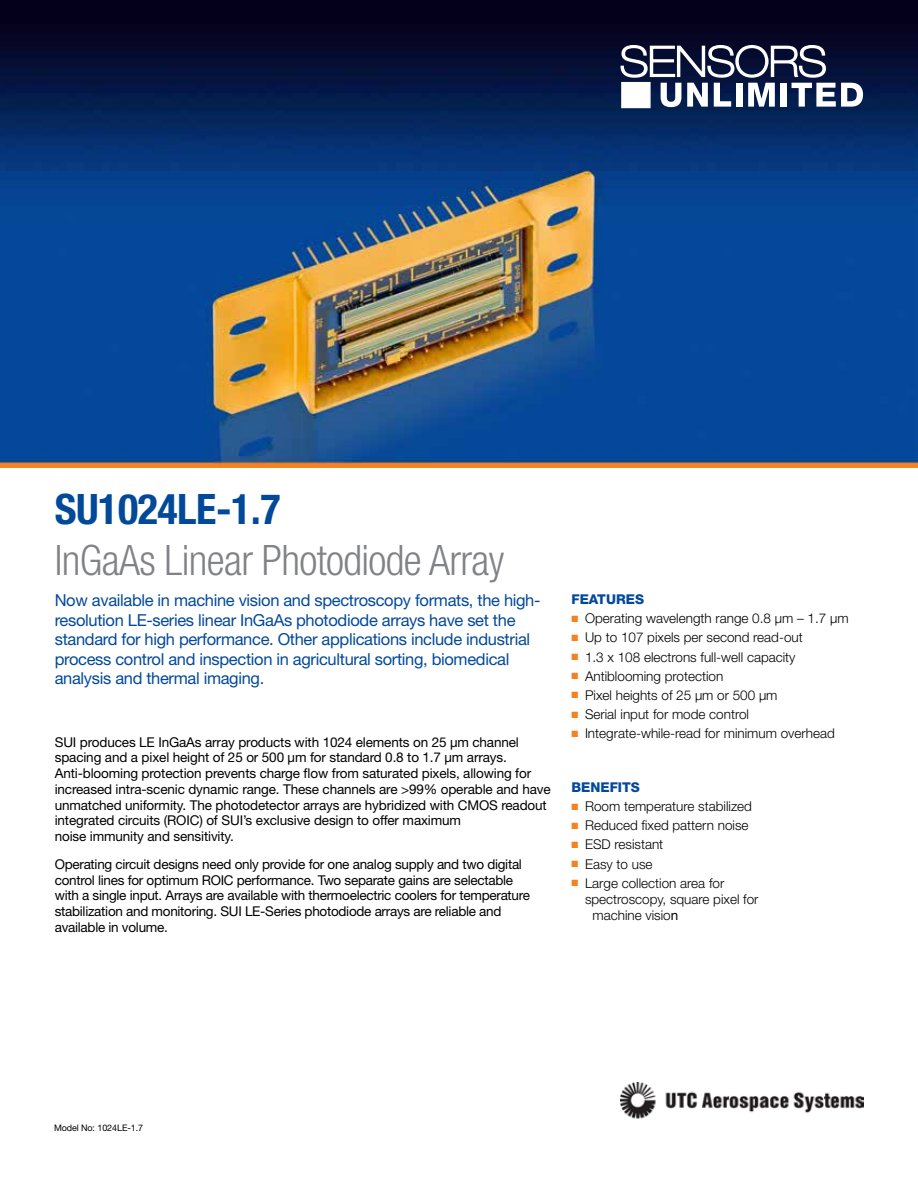
<style>
.page{position:relative;width:918px;height:1188px;background:#fff}
.page>*{position:absolute;margin:0;border:0;box-sizing:border-box;transform-origin:0 0}
.t1{font:300 condensed 42px "Helvetica Neue LT Std";letter-spacing:-.015em;color:#808285}
.t2{font:700 condensed 42px "Helvetica Neue LT Std";letter-spacing:-.01em;color:#034999}
.t3{font:16.5px/19.5px "Helvetica Neue LT Std";letter-spacing:-.02em;color:#034999}
.t4{font:13.5px/15.8px "Helvetica Neue LT Std";letter-spacing:-.01em;color:#000}
.t5{font:300 13.5px "Helvetica Neue LT Std";color:#000}
.t6{font:800 13.5px "Helvetica Neue LT Std";color:#034999}
.t7{font:9px "Helvetica Neue LT Std";letter-spacing:-.01em;color:#000}
.s1{color:#f58220}
.s2{font-weight:400}
</style>
<div class="page">
<img style="left:620px;top:1082px;width:244px;height:37px">
<img style="left:0;top:0;width:918px;height:468px">
<svg style="left:621px;top:45px;width:242px;height:62px"></svg>
<div style="left:621px;top:82px;width:30px;height:26px;background:#fff;border:1px solid #fff"></div>
<h1 class="t2" style="left:55px;top:483px;width:228px">SU1024LE-1.7</h1>
<h1 class="t1" style="left:55px;top:536px;width:451px">InGaAs Linear Photodiode Array</h1>
<p class="t3" style="left:55px;top:590px;width:487px">Now available in machine vision and spectroscopy formats, the high&shy;resolution LE-series linear InGaAs photodiode arrays have set the standard for high performance. Other applications include industrial process control and inspection in agricultural sorting, biomedical analysis and thermal imaging.</p>
<p class="t6" style="left:572px;top:591px;width:74px">FEATURES</p>
<p class="t5" style="left:571px;top:610px;width:279px"><span class="s1">■</span> Operating wavelength range 0.8 μm – 1.7 μm</p>
<p class="t5" style="left:571px;top:629px;width:233px"><span class="s1">■</span> Up to 107 pixels per second read-out</p>
<p class="t5" style="left:571px;top:648px;width:226px"><span class="s1">■</span> 1.3 x 108 electrons full-well capacity</p>
<p class="t5" style="left:571px;top:668px;width:153px"><span class="s1">■</span> Antiblooming protection</p>
<p class="t5" style="left:571px;top:687px;width:208px"><span class="s1">■</span> Pixel heights of 25 μm or 500 μm</p>
<p class="t5" style="left:571px;top:706px;width:179px"><span class="s1">■</span> Serial input for mode control</p>
<p class="t5" style="left:571px;top:725px;width:265px"><span class="s1">■</span> Integrate-while-read for minimum overhead</p>
<p class="t4" style="left:55px;top:734px;width:497px">SUI produces LE InGaAs array products with 1024 elements on 25 μm channel spacing and a pixel height of 25 or 500 μm for standard 0.8 to 1.7 μm arrays.<br>Anti-blooming protection prevents charge flow from saturated pixels, allowing for increased intra-scenic dynamic range. These channels are &gt;99% operable and have unmatched uniformity. The photodetector arrays are hybridized with CMOS readout integrated circuits (ROIC) of SUI’s exclusive design to offer maximum<br>noise immunity and sensitivity.</p>
<p class="t4" style="left:55px;top:856px;width:477px">Operating circuit designs need only provide for one analog supply and two digital control lines for optimum ROIC performance. Two separate gains are selectable with a single input. Arrays are available with thermoelectric coolers for temperature stabilization and monitoring. SUI LE-Series photodiode arrays are reliable and available in volume.</p>
<p class="t6" style="left:572px;top:779px;width:70px">BENEFITS</p>
<p class="t5" style="left:571px;top:798px;width:182px"><span class="s1">■</span> Room temperature stabilized</p>
<p class="t5" style="left:571px;top:817px;width:179px"><span class="s1">■</span> Reduced fixed pattern noise</p>
<p class="t5" style="left:571px;top:836px;width:93px"><span class="s1">■</span> ESD resistant</p>
<p class="t5" style="left:571px;top:856px;width:83px"><span class="s1">■</span> Easy to use</p>
<p class="t5" style="left:571px;top:875px;width:154px"><span class="s1">■</span> Large collection area for</p>
<p class="t5" style="left:585px;top:891px;width:175px">spectroscopy, square pixel for</p>
<p class="t5" style="left:593px;top:907px;width:87px">machine visio<span class="s2">n</span></p>
<p class="t7" style="left:54px;top:1123px;width:91px">Model No: 1024LE-1.7</p>
</div>
